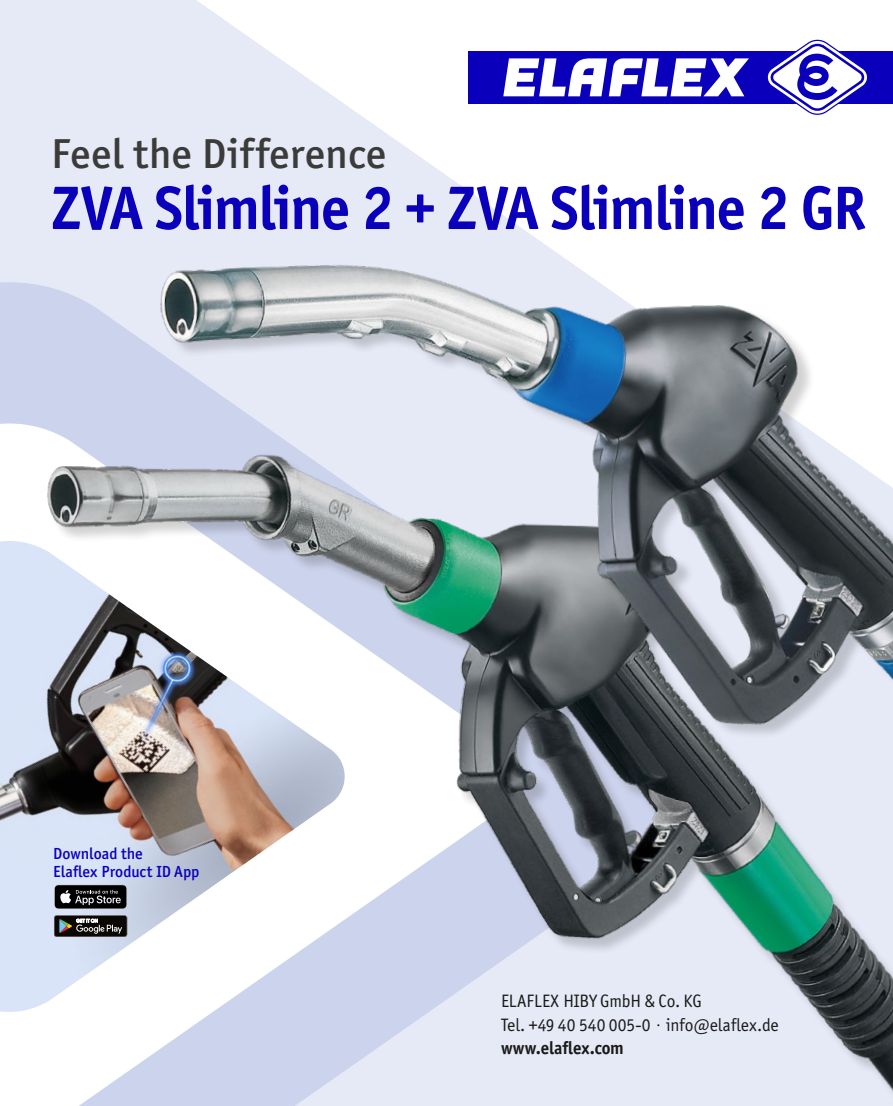
<style>
.page{position:relative;width:893px;height:1106px;background:#fff}
.page>*{position:absolute;margin:0;border:0;box-sizing:border-box;transform-origin:0 0}
.t1{font:700 61.5px "Officina Sans ITC Std";letter-spacing:-.02em;color:#0a00bc}
.t2{font:500 42px "Officina Sans ITC Std";letter-spacing:.005em;color:#3b3b3a}
.t3{font:18px "Officina Sans ITC Std";color:#1a1a18}
.t4{font:700 18px "Officina Sans ITC Std";letter-spacing:.005em;color:#1a1a18}
.t5{font:500 16.2px "Officina Sans ITC Std";color:#0a00bc}
</style>
<div class="page">
<svg style="left:0;top:0;width:820px;height:282px;fill:#e6eaf7"></svg>
<svg style="left:0;top:282px;width:154px;height:119px;background:#d0d7ee"></svg>
<img style="left:0;top:401px;width:893px;height:705px">
<img style="left:154px;top:218px;width:739px;height:736px">
<div style="left:468px;top:51px;width:425px;height:53px;background:#0a00bc"></div>
<svg style="left:767px;top:40px;width:100px;height:75px"></svg>
<svg style="left:503px;top:58px;width:246px;height:38px"></svg>
<svg style="left:54px;top:884px;width:73px;height:25px;background:#383839"></svg>
<svg style="left:54px;top:915px;width:73px;height:22px;background:#3b3833"></svg>
<p class="t2" style="left:51px;top:129px;width:337px">Feel the Difference</p>
<p class="t1" style="left:51px;top:170px;width:816px">ZVA Slimline 2 + ZVA Slimline 2 GR</p>
<p class="t5" style="left:53px;top:844px;width:91px">Download the</p>
<p class="t5" style="left:53px;top:862px;width:148px">Elaflex Product ID App</p>
<p class="t3" style="left:501px;top:990px;width:202px">ELAFLEX HIBY GmbH &amp; Co. KG</p>
<p class="t3" style="left:501px;top:1014px;width:279px">Tel. +49 40 540 005-0 · info@elaflex.de</p>
<p class="t4" style="left:501px;top:1036px;width:124px">www.elaflex.com</p>
</div>
